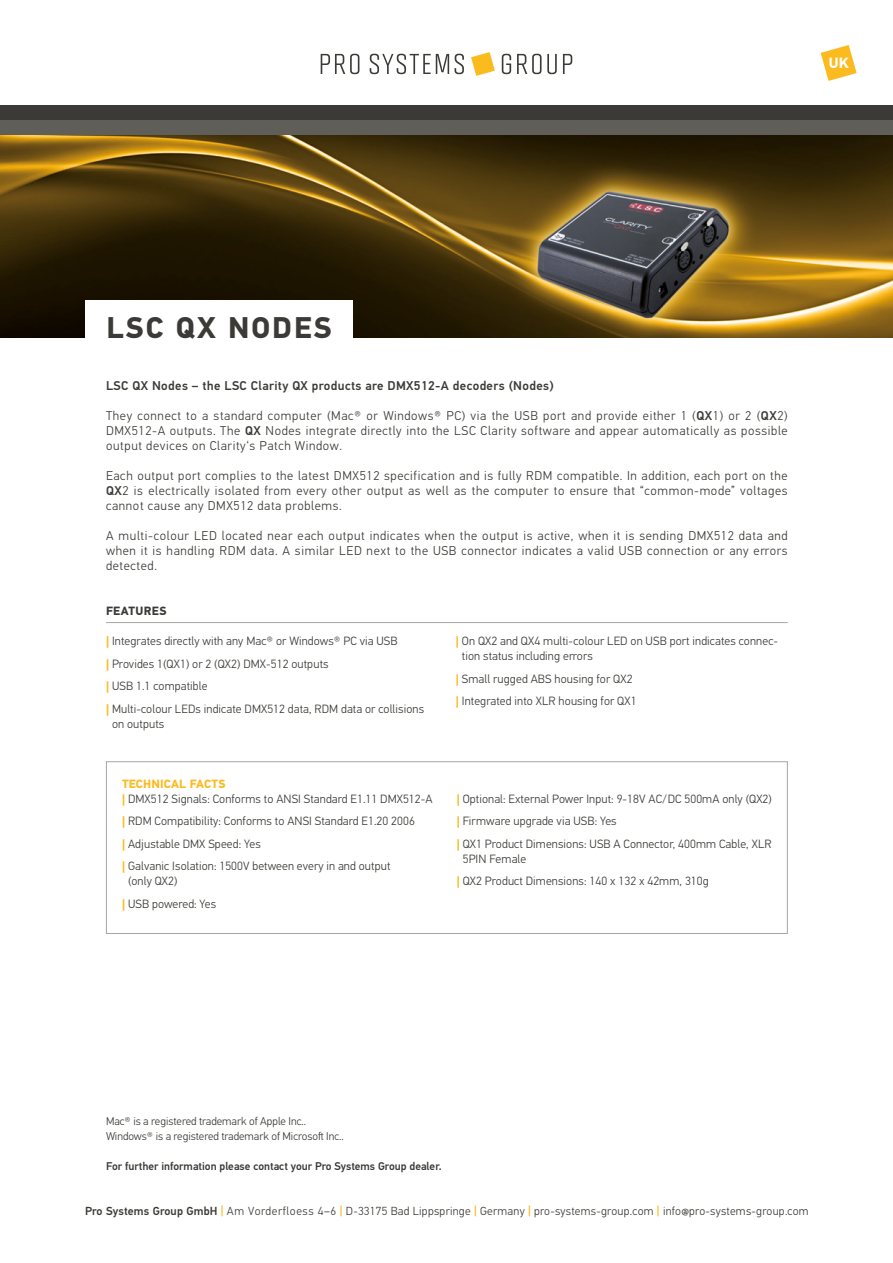
<style>
.page{position:relative;width:893px;height:1263px;background:#fff}
.page>*{position:absolute;margin:0;border:0;box-sizing:border-box;transform-origin:0 0}
.t1{font:700 30px "PF Din Text Pro";letter-spacing:.07em;color:#3b3a36}
.t2{font:700 14.85px "PF Din Text Pro";color:#fff}
.t3{font:300 12.75px/15px "PF Din Text Pro";letter-spacing:.05em;color:#3b3a36;text-align:justify}
.t4{font:500 12.75px "PF Din Text Pro";letter-spacing:.03em;color:#3b3a36}
.t5{font:300 12px/22.5px "PF Din Text Pro";letter-spacing:.01em;color:#3b3a36}
.t6{font:700 12px "PF Din Text Pro";letter-spacing:.03em;color:#3b3a36}
.t7{font:300 11.7px "PF Din Text Pro";letter-spacing:.02em;color:#3b3a36}
.t8{font:300 11.25px/15px "PF Din Text Pro";color:#3b3a36}
.t9{font:500 11.25px "PF Din Text Pro";color:#3b3a36}
.s1{font-weight:500}
.s2{font-weight:700;color:#fbbb1f}
.s3{font-weight:500;color:#fbbb1f}
.s4{font-weight:500;font-size:8.85px}
</style>
<div class="page">
<div style="left:0;top:105px;width:893px;height:15px;background:#3b3a36"></div>
<div style="left:0;top:120px;width:893px;height:15px;background:#5f5e59"></div>
<img style="left:0;top:135px;width:893px;height:203px">
<svg style="left:471px;top:52px;width:24px;height:24px"></svg>
<svg style="left:455px;top:54px;width:9px;height:20px"></svg>
<svg style="left:370px;top:54px;width:79px;height:20px"></svg>
<svg style="left:502px;top:54px;width:9px;height:20px"></svg>
<svg style="left:517px;top:54px;width:40px;height:20px"></svg>
<svg style="left:563px;top:54px;width:9px;height:20px"></svg>
<svg style="left:321px;top:54px;width:38px;height:20px"></svg>
<div style="left:85px;top:300px;width:268px;height:55px;background:#fff"></div>
<hr style="left:106px;top:622px;width:682px;height:1px;background:#a7a7a2">
<div style="left:106px;top:761px;width:682px;height:173px;border:1px solid #a7a7a2"></div>
<svg style="left:821px;top:45px;width:36px;height:36px"></svg>
<p class="t2" style="left:829px;top:54px;width:21px">UK</p>
<h1 class="t1" style="left:106px;top:309px;width:226px">LSC QX NODES</h1>
<p class="t4" style="left:106px;top:378px;width:449px">LSC QX Nodes – the LSC Clarity QX products are DMX512-A decoders (Nodes)</p>
<p class="t3" style="left:106px;top:408px;width:683px">They connect to a standard computer (Mac® or Windows® PC) via the USB port and provide either 1 (<span class="s1">QX</span>1) or 2 (<span class="s1">QX</span>2)<br>DMX512-A outputs. The <span class="s1">QX</span> Nodes integrate directly into the LSC Clarity software and appear automatically as possible output devices on Clarity‘s Patch Window.</p>
<p class="t3" style="left:106px;top:468px;width:683px">Each output port complies to the latest DMX512 specification and is fully RDM compatible. In addition, each port on the <span class="s1">QX</span>2 is electrically isolated from every other output as well as the computer to ensure that “common-mode” voltages cannot cause any DMX512 data problems.</p>
<p class="t3" style="left:106px;top:528px;width:683px">A multi-colour LED located near each output indicates when the output is active, when it is sending DMX512 data and when it is handling RDM data. A similar LED next to the USB connector indicates a valid USB connection or any errors detected.</p>
<p class="t6" style="left:106px;top:604px;width:62px">FEATURES</p>
<p class="t5" style="left:106px;top:630px;width:320px"><span class="s2">|</span> Integrates directly with any Mac® or Windows® PC via USB<br><span class="s2">|</span> Provides 1(QX1) or 2 (QX2) DMX-512 outputs<br><span class="s2">|</span> USB 1.1 compatible<br><span class="s2">|</span> Multi-colour LEDs indicate DMX512 data, RDM data or collisions</p>
<p class="t5" style="left:112px;top:712px;width:54px">on outputs</p>
<p class="t5" style="left:122px;top:776px;width:312px;line-height:15px"><span class="s2">TECHNICAL FACTS<br>|</span> DMX512 Signals: Conforms to ANSI Standard E1.11 DMX512-A</p>
<p class="t5" style="left:122px;top:810px;width:294px"><span class="s2">|</span> RDM Compatibility: Conforms to ANSI Standard E1.20 2006 <span class="s2">|</span> Adjustable DMX Speed: Yes<br><span class="s2">|</span> Galvanic Isolation: 1500V between every in and output</p>
<p class="t5" style="left:122px;top:870px;width:96px;text-indent:6px">(only QX2)<br><span class="s2">|</span> USB powered: Yes</p>
<p class="t5" style="left:462px;top:634px;width:318px;line-height:15px;text-indent:-6px"><span class="s2">|</span> On QX2 and QX4 multi-colour LED on USB port indicates connec&shy;tion status including errors</p>
<p class="t5" style="left:456px;top:667px;width:182px"><span class="s2">|</span> Small rugged ABS housing for QX2 <span class="s2">|</span> Integrated into XLR housing for QX1</p>
<p class="t5" style="left:457px;top:787px;width:317px"><span class="s2">|</span> Optional: External Power Input: 9-18V AC/DC 500mA only (QX2) <span class="s2">|</span> Firmware upgrade via USB: Yes<br><span class="s2">|</span> QX1 Product Dimensions: USB A Connector, 400mm Cable, XLR</p>
<p class="t5" style="left:457px;top:847px;width:254px;text-indent:6px">5PIN Female<br><span class="s2">|</span> QX2 Product Dimensions: 140 x 132 x 42mm, 310g</p>
<p class="t8" style="left:106px;top:1114px;width:239px">Mac® is a registered trademark of Apple Inc..<br>Windows® is a registered trademark of Microsoft Inc..</p>
<p class="t9" style="left:106px;top:1159px;width:337px">For further information please contact your Pro Systems Group dealer.</p>
<p class="t7" style="left:85px;top:1204px;width:725px"><span class="s1">Pro Systems Group GmbH</span> <span class="s3">|</span> Am Vorderfloess 4–6 <span class="s3">|</span> D-33175 Bad Lippspringe <span class="s3">|</span> Germany <span class="s3">|</span> pro-systems-group.com <span class="s3">|</span> info<span class="s4">@</span>pro-systems-group.com</p>
</div>
